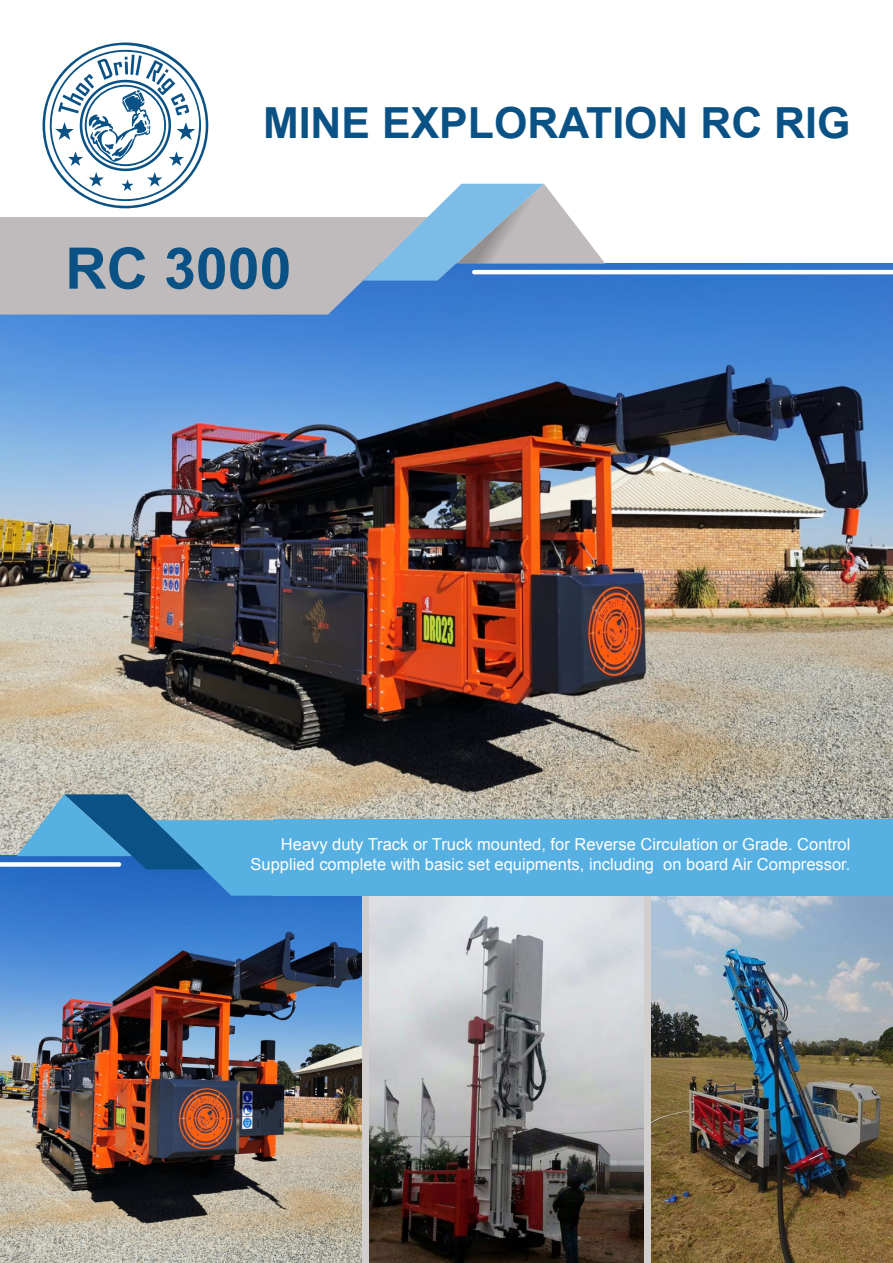
<style>
.page{position:relative;width:893px;height:1263px;background:#fff}
.page>*{position:absolute;margin:0;border:0;box-sizing:border-box;transform-origin:0 0}
.t1{font:700 57.3px "Arial";color:#0a5285}
.t2{font:700 42.9px "Arial";color:#0a5285}
.t3{font:16.5px/19.8px "Arial";color:#fff;text-align:right}
</style>
<div class="page">
<img style="left:0;top:264px;width:893px;height:591px">
<hr style="left:474px;top:270px;width:419px;height:4px;background:#fff">
<svg style="left:0;top:42px;width:605px;height:273px"></svg>
<img style="left:369px;top:896px;width:274px;height:367px">
<img style="left:651px;top:896px;width:242px;height:367px">
<img style="left:0;top:855px;width:361px;height:408px">
<div style="left:274px;top:820px;width:619px;height:76px;background:#57b0e2"></div>
<svg style="left:17px;top:794px;width:532px;height:102px"></svg>
<div style="left:0;top:862px;width:119px;height:5px;background:#fff"></div>
<p class="t2" style="left:263px;top:94px;width:589px">MINE EXPLORATION RC RIG</p>
<p class="t1" style="left:65px;top:231px;width:228px">RC 3000</p>
<p class="t3" style="left:251px;top:834px;width:601px">Heavy duty Track or Truck mounted, for Reverse Circulation or Grade. Control<br>Supplied complete with basic set equipments, including on board Air Compressor.</p>
</div>
